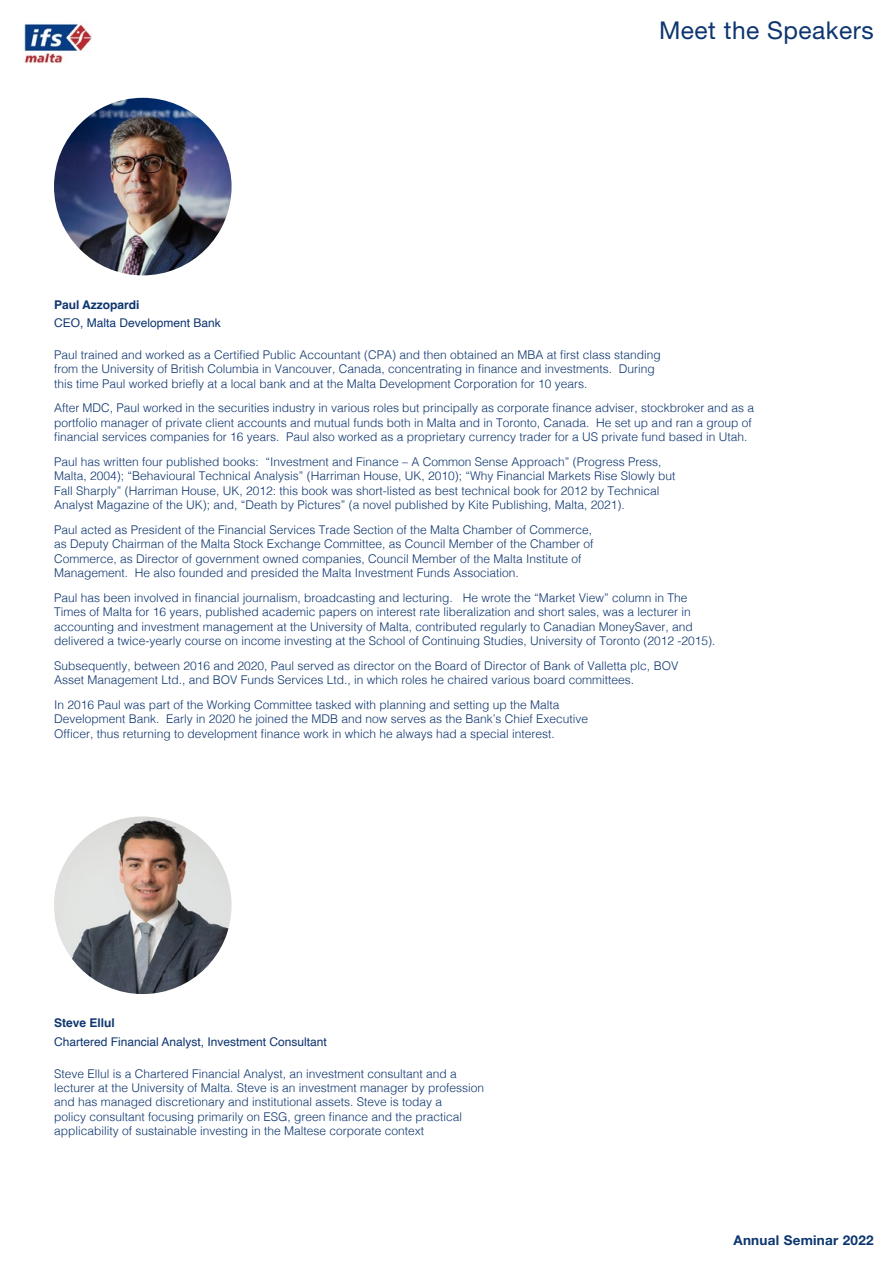
<style>
.page{position:relative;width:893px;height:1263px;background:#fff}
.page>*{position:absolute;margin:0;border:0;box-sizing:border-box;transform-origin:0 0}
.t1{font:24.45px "Helvetica Neue LT Std";letter-spacing:.02em;color:#0d356f}
.t2{font:700 13.5px "Helvetica Neue LT Std";letter-spacing:.02em;color:#0c366f}
.t3{font:300 12px/14.4px "Helvetica";color:#0d356f}
.t4{font:12px "Helvetica";color:#0d356f}
.t5{font:700 12px "Helvetica";color:#0d356f}
</style>
<div class="page">
<img style="left:24px;top:24px;width:68px;height:39px">
<img style="left:54px;top:98px;width:178px;height:177px">
<img style="left:54px;top:816px;width:178px;height:178px">
<h1 class="t1" style="left:659px;top:15px;width:216px">Meet the Speakers</h1>
<p class="t5" style="left:54px;top:297px;width:87px">Paul Azzopardi</p>
<p class="t4" style="left:54px;top:314px;width:168px">CEO, Malta Development Bank</p>
<p class="t3" style="left:54px;top:347px;width:608px">Paul trained and worked as a Certified Public Accountant (CPA) and then obtained an MBA at first class standing from the University of British Columbia in Vancouver, Canada, concentrating in finance and investments. During this time Paul worked briefly at a local bank and at the Malta Development Corporation for 10 years.</p>
<p class="t3" style="left:54px;top:400px;width:702px">After MDC, Paul worked in the securities industry in various roles but principally as corporate finance adviser, stockbroker and as a portfolio manager of private client accounts and mutual funds both in Malta and in Toronto, Canada. He set up and ran a group of financial services companies for 16 years. Paul also worked as a proprietary currency trader for a US private fund based in Utah.</p>
<p class="t3" style="left:54px;top:454px;width:623px">Paul has written four published books: “Investment and Finance – A Common Sense Approach” (Progress Press, Malta, 2004); “Behavioural Technical Analysis” (Harriman House, UK, 2010); “Why Financial Markets Rise Slowly but Fall Sharply” (Harriman House, UK, 2012: this book was short-listed as best technical book for 2012 by Technical Analyst Magazine of the UK); and, “Death by Pictures” (a novel published by Kite Publishing, Malta, 2021).</p>
<p class="t3" style="left:54px;top:522px;width:541px">Paul acted as President of the Financial Services Trade Section of the Malta Chamber of Commerce, as Deputy Chairman of the Malta Stock Exchange Committee, as Council Member of the Chamber of Commerce, as Director of government owned companies, Council Member of the Malta Institute of Management. He also founded and presided the Malta Investment Funds Association.</p>
<p class="t3" style="left:54px;top:590px;width:663px">Paul has been involved in financial journalism, broadcasting and lecturing. He wrote the “Market View” column in The Times of Malta for 16 years, published academic papers on interest rate liberalization and short sales, was a lecturer in accounting and investment management at the University of Malta, contributed regularly to Canadian MoneySaver, and delivered a twice-yearly course on income investing at the School of Continuing Studies, University of Toronto (2012 -2015).</p>
<p class="t3" style="left:54px;top:657px;width:626px">Subsequently, between 2016 and 2020, Paul served as director on the Board of Director of Bank of Valletta plc, BOV<br>Asset Management Ltd., and BOV Funds Services Ltd., in which roles he chaired various board committees.</p>
<p class="t3" style="left:54px;top:697px;width:536px">In 2016 Paul was part of the Working Committee tasked with planning and setting up the Malta<br>Development Bank. Early in 2020 he joined the MDB and now serves as the Bank’s Chief Executive<br>Officer, thus returning to development finance work in which he always had a special interest.</p>
<p class="t5" style="left:54px;top:1016px;width:62px">Steve Ellul</p>
<p class="t4" style="left:54px;top:1033px;width:274px">Chartered Financial Analyst, Investment Consultant</p>
<p class="t3" style="left:54px;top:1065px;width:432px">Steve Ellul is a Chartered Financial Analyst, an investment consultant and a lecturer at the University of Malta. Steve is an investment manager by profession and has managed discretionary and institutional assets. Steve is today a<br>policy consultant focusing primarily on ESG, green finance and the practical applicability of sustainable investing in the Maltese corporate context</p>
<p class="t2" style="left:733px;top:1232px;width:142px">Annual Seminar 2022</p>
</div>
